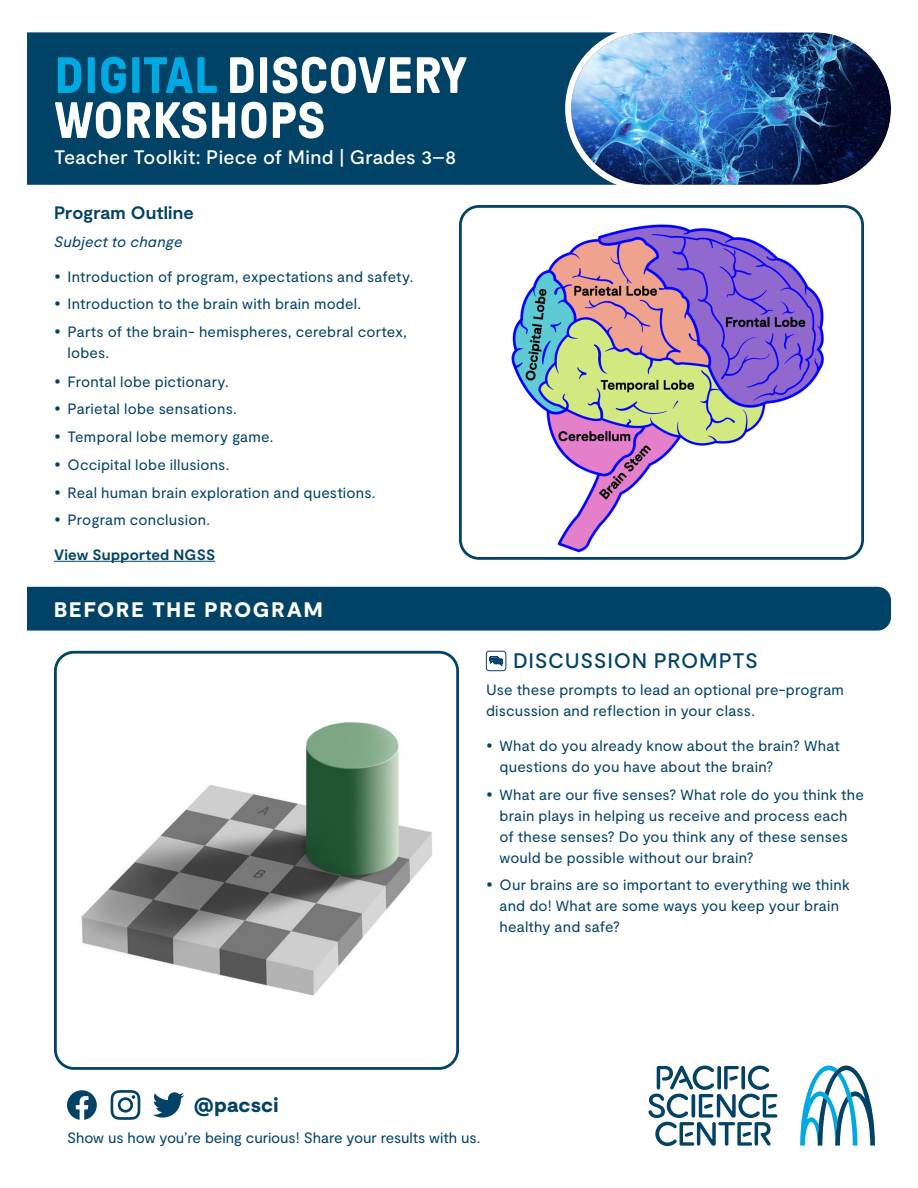
<style>
.page{position:relative;width:918px;height:1188px;background:#fff}
.page>*{position:absolute;margin:0;border:0;box-sizing:border-box;transform-origin:0 0}
.t1{font:700 51px/45px "GT Pressura";letter-spacing:.01em;color:#fff}
.t2{font:500 21px "Moderat";letter-spacing:.03em;color:#004366}
.t3{font:900 21px "Moderat";letter-spacing:.09em;color:#fff}
.t4{font:900 20.4px "Moderat";letter-spacing:.01em;color:#024266}
.t5{font:500 19.5px "Moderat";letter-spacing:.01em;color:#fff}
.t6{font:700 18px "Moderat";letter-spacing:.005em;color:#024266}
.t7{font:15px/21px "Moderat";letter-spacing:.01em;color:#024266}
.t8{font:15px/21px "Moderat";letter-spacing:.015em;color:#004366}
.t9{font:15px "Moderat";letter-spacing:-.01em;color:#024266}
.t10{font:700 15px "Moderat";letter-spacing:.015em;color:#024266}
.t11{font:italic 15px "Moderat";letter-spacing:.01em;color:#024266}
.s1{color:#00a9e2}
</style>
<div class="page">
<div style="left:27px;top:32px;width:863px;height:153px;background:#004366"></div>
<img style="left:571px;top:32px;width:320px;height:153px;border-radius:76px">
<div style="left:565px;top:26px;width:332px;height:165px;border:6px solid #fff;border-radius:79px"></div>
<svg style="left:800px;top:1066px;width:75px;height:80px"></svg>
<svg style="left:648px;top:1065px;width:129px;height:81px"></svg>
<svg style="left:153px;top:1092px;width:31px;height:26px"></svg>
<svg style="left:111px;top:1090px;width:29px;height:30px"></svg>
<svg style="left:67px;top:1090px;width:30px;height:30px"></svg>
<div style="left:27px;top:587px;width:864px;height:44px;background:#004366"></div>
<hr style="left:54px;top:561px;width:161px;height:1px;background:#024266">
<img style="left:463px;top:209px;width:397px;height:347px">
<div style="left:459px;top:205px;width:405px;height:355px;border:3px solid #024266;border-radius:19px"></div>
<img style="left:81px;top:722px;width:351px;height:274px">
<div style="left:54px;top:651px;width:405px;height:419px;border:3px solid #024266;border-radius:19px"></div>
<svg style="left:490px;top:656px;width:13px;height:10px"></svg>
<div style="left:486px;top:651px;width:20px;height:20px;border:1px solid #024266;border-radius:3px"></div>
<h1 class="t1" style="left:54px;top:53px;width:414px"><span class="s1">DIGITAL</span> DISCOVERY<br>WORKSHOPS</h1>
<h3 class="t5" style="left:54px;top:146px;width:404px">Teacher Toolkit: Piece of Mind | Grades 3–8</h3>
<p class="t6" style="left:54px;top:203px;width:141px">Program Outline</p>
<p class="t11" style="left:54px;top:233px;width:130px">Subject to change</p>
<p class="t8" style="left:68px;top:266px;width:347px">Introduction of program, expectations and safety.</p>
<p class="t8" style="left:68px;top:294px;width:295px">Introduction to the brain with brain model.</p>
<p class="t8" style="left:68px;top:322px;width:341px">Parts of the brain- hemispheres, cerebral cortex, lobes.</p>
<p class="t8" style="left:68px;top:371px;width:163px">Frontal lobe pictionary.</p>
<p class="t8" style="left:68px;top:399px;width:171px">Parietal lobe sensations.</p>
<p class="t8" style="left:68px;top:427px;width:207px">Temporal lobe memory game.</p>
<p class="t8" style="left:68px;top:454px;width:163px">Occipital lobe illusions.</p>
<p class="t8" style="left:68px;top:482px;width:309px">Real human brain exploration and questions.</p>
<p class="t8" style="left:68px;top:510px;width:144px">Program conclusion.</p>
<p class="t10" style="left:54px;top:546px;width:163px">View Supported NGSS</p>
<p class="t3" style="left:54px;top:598px;width:270px">BEFORE THE PROGRAM</p>
<h3 class="t4" style="left:194px;top:1093px;width:86px">@pacsci</h3>
<p class="t2" style="left:513px;top:648px;width:246px">DISCUSSION PROMPTS</p>
<p class="t7" style="left:486px;top:680px;width:360px">Use these prompts to lead an optional pre-program discussion and reflection in your class.</p>
<p class="t7" style="left:500px;top:736px;width:342px">What do you already know about the brain? What questions do you have about the brain?</p>
<p class="t7" style="left:500px;top:784px;width:366px">What are our five senses? What role do you think the brain plays in helping us receive and process each of these senses? Do you think any of these senses would be possible without our brain?</p>
<p class="t7" style="left:500px;top:875px;width:352px">Our brains are so important to everything we think and do! What are some ways you keep your brain healthy and safe?</p>
<p class="t9" style="left:67px;top:1129px;width:415px">Show us how you’re being curious! Share your results with us.</p>
</div>
